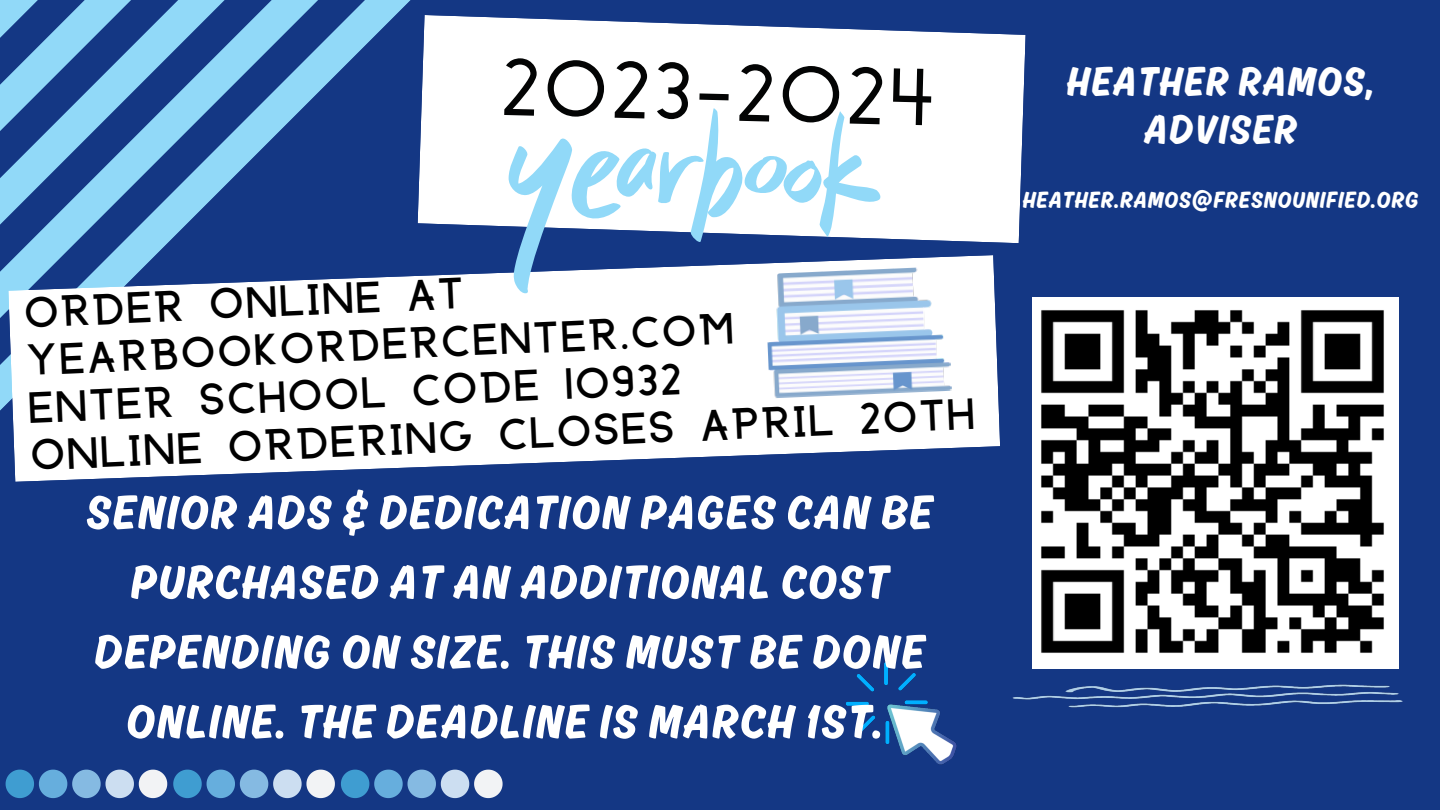
<style>
.page{position:relative;width:1440px;height:810px;background:#143784}
.page>*{position:absolute;margin:0;border:0;box-sizing:border-box;transform-origin:0 0}
.t1{font:700 64.3px "Anchorage";color:#030404}
.t2{font:50.3px/69.8px "Ahkio";letter-spacing:.045em;color:#fff;text-align:center}
.t3{font:43.3px/48px "Ahkio";letter-spacing:.045em;color:#fff;text-align:center}
.t4{font:900 34.3px/48.3px "Anchorage";color:#000}
.t5{font:24.3px "Ahkio";letter-spacing:.045em;color:#fff}
</style>
<div class="page">
<svg style="left:483px;top:17px;width:543px;height:226px;fill:#fff"></svg>
<img style="left:1032px;top:298px;width:367px;height:345px">
<svg style="left:0;top:0;width:483px;height:411px"></svg>
<svg style="left:8px;top:255px;width:992px;height:227px;fill:#fff"></svg>
<svg style="left:508px;top:107px;width:375px;height:186px"></svg>
<img style="left:765px;top:266px;width:187px;height:132px">
<svg style="left:6px;top:770px;width:161px;height:28px"></svg>
<img style="left:846px;top:662px;width:111px;height:103px">
<svg style="left:173px;top:770px;width:162px;height:28px"></svg>
<svg style="left:341px;top:770px;width:162px;height:28px"></svg>
<img style="left:1012px;top:643px;width:391px;height:65px">
<p class="t1" style="left:503px;top:60px;width:432px;rotate:1deg">2023-2024</p>
<h3 class="t4" style="left:23px;top:295px;width:946px;rotate:-3deg">ORDER ONLINE AT<br>YEARBOOKORDERCENTER.COM<br>ENTER SCHOOL CODE 10932<br>ONLINE ORDERING CLOSES APRIL 20TH</h3>
<p class="t2" style="left:86px;top:476px;width:847px">SENIOR ADS &amp; DEDICATION PAGES CAN BE PURCHASED AT AN ADDITIONAL COST DEPENDING ON SIZE. THIS MUST BE DONE ONLINE. THE DEADLINE IS MARCH 1ST.</p>
<h4 class="t3" style="left:1067px;top:56px;width:309px">HEATHER RAMOS,<br>ADVISER</h4>
<p class="t5" style="left:1023px;top:185px;width:397px">HEATHER.RAMOS@FRESNOUNIFIED.ORG</p>
</div>
